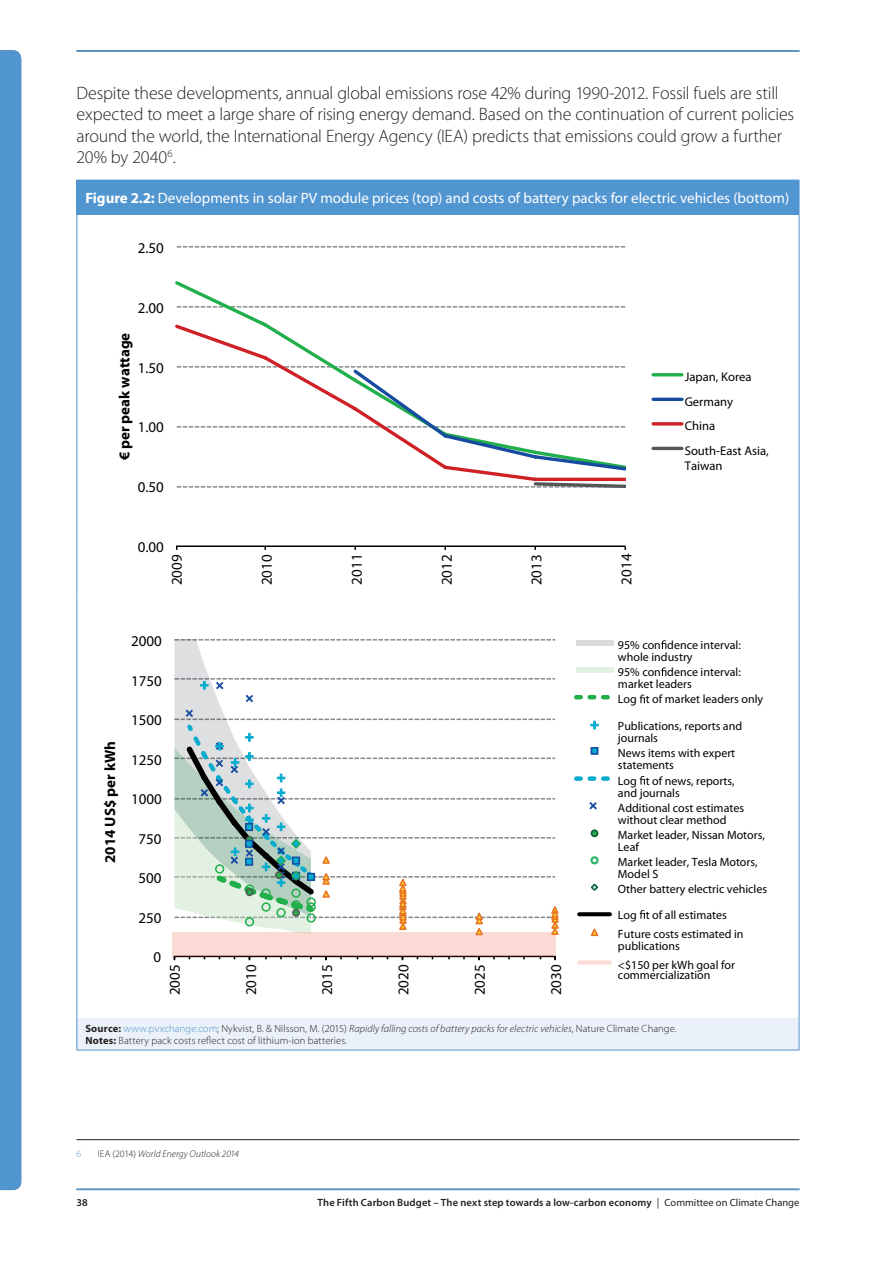
<style>
.page{position:relative;width:893px;height:1263px;background:#fff}
.page>*{position:absolute;margin:0;border:0;box-sizing:border-box;transform-origin:0 0}
._10_Main_body_text{font:300 18px/21.6px "Myriad Pro";letter-spacing:-.015em;color:#231f20}
.t1{font:15px "Myriad Pro";color:#000001}
.t2{font:15px "Myriad Pro";color:#fff}
.t3{font:700 15px "Myriad Pro";color:#000001}
.t4{font:12.6px/24.6px "Myriad Pro";color:#000001}
.t5{font:12px/12px "Myriad Pro";color:#000001}
.t6{font:300 10.5px/12px "Myriad Pro";letter-spacing:.01em;color:#231f20}
.t7{font:600 10.5px "Myriad Pro";letter-spacing:.015em;color:#231f20}
._50_Ch2_Footnote{font:italic 300 9.75px "Myriad Pro";letter-spacing:.01em;color:#231f20}
._50_Ch2_Footnote-2{font:300 9.75px "Myriad Pro";color:#5296d1}
.s1{font-weight:700}
.s2{color:#5296d1}
.s3{font-style:italic}
.s4{font-style:normal}
.s5{font-weight:400}
</style>
<div class="page">
<hr style="left:77px;top:1188px;width:722px;height:2px;background:#5296d1">
<hr style="left:77px;top:50px;width:722px;height:2px;background:#5296d1">
<div style="left:0;top:50px;width:21px;height:1140px;background:#5296d1"></div>
<div style="left:77px;top:180px;width:722px;height:34px;background:#5296d1"></div>
<div style="left:77px;top:1018px;width:722px;height:32px;background:#ebf1f9"></div>
<hr style="left:799px;top:180px;width:1px;height:34px;background:#5296d1">
<hr style="left:77px;top:214px;width:722px;height:1px;background:#5296d1">
<hr style="left:77px;top:1018px;width:1px;height:32px;background:#5296d1">
<hr style="left:799px;top:1018px;width:1px;height:32px;background:#5296d1">
<hr style="left:77px;top:1050px;width:722px;height:1px;background:#5296d1">
<hr style="left:77px;top:214px;width:1px;height:383px;background:#5296d1">
<hr style="left:799px;top:214px;width:1px;height:383px;background:#5296d1">
<hr style="left:77px;top:597px;width:1px;height:421px;background:#5296d1">
<hr style="left:799px;top:597px;width:1px;height:421px;background:#5296d1">
<svg style="left:177px;top:246px;width:448px;height:2px"></svg>
<hr style="left:176px;top:545px;width:449px;height:2px;background:#000001">
<svg style="left:176px;top:281px;width:450px;height:41px"></svg>
<svg style="left:176px;top:322px;width:450px;height:158px"></svg>
<svg style="left:177px;top:480px;width:449px;height:8px"></svg>
<hr style="left:653px;top:373px;width:29px;height:3px;background:#21af4b">
<hr style="left:653px;top:398px;width:29px;height:3px;background:#164ba0">
<svg style="left:653px;top:422px;width:29px;height:4px"></svg>
<hr style="left:653px;top:447px;width:29px;height:3px;background:#535758">
<div style="left:174px;top:932px;width:15px;height:25px;background:#fbd9d5"></div>
<div style="left:189px;top:932px;width:15px;height:25px;background:#fbd9d5"></div>
<div style="left:204px;top:932px;width:15px;height:25px;background:#fbd9d5"></div>
<div style="left:219px;top:932px;width:15px;height:25px;background:#fbd9d5"></div>
<div style="left:234px;top:932px;width:15px;height:25px;background:#fbd9d5"></div>
<div style="left:249px;top:932px;width:17px;height:25px;background:#fbd9d5"></div>
<div style="left:266px;top:932px;width:15px;height:25px;background:#fbd9d5"></div>
<div style="left:281px;top:932px;width:15px;height:25px;background:#fbd9d5"></div>
<div style="left:296px;top:932px;width:15px;height:25px;background:#fbd9d5"></div>
<div style="left:311px;top:932px;width:15px;height:25px;background:#fbd9d5"></div>
<div style="left:326px;top:932px;width:15px;height:25px;background:#fbd9d5"></div>
<div style="left:341px;top:932px;width:16px;height:25px;background:#fbd9d5"></div>
<div style="left:357px;top:932px;width:15px;height:25px;background:#fbd9d5"></div>
<div style="left:372px;top:932px;width:15px;height:25px;background:#fbd9d5"></div>
<div style="left:387px;top:932px;width:15px;height:25px;background:#fbd9d5"></div>
<div style="left:402px;top:932px;width:15px;height:25px;background:#fbd9d5"></div>
<div style="left:417px;top:932px;width:15px;height:25px;background:#fbd9d5"></div>
<div style="left:432px;top:932px;width:17px;height:25px;background:#fbd9d5"></div>
<div style="left:449px;top:932px;width:15px;height:25px;background:#fbd9d5"></div>
<div style="left:464px;top:932px;width:15px;height:25px;background:#fbd9d5"></div>
<div style="left:479px;top:932px;width:15px;height:25px;background:#fbd9d5"></div>
<div style="left:494px;top:932px;width:15px;height:25px;background:#fbd9d5"></div>
<div style="left:509px;top:932px;width:15px;height:25px;background:#fbd9d5"></div>
<div style="left:524px;top:932px;width:16px;height:25px;background:#fbd9d5"></div>
<div style="left:540px;top:932px;width:15px;height:25px;background:#fbd9d5"></div>
<div style="left:576px;top:640px;width:38px;height:6px;background:#dadada"></div>
<svg style="left:661px;top:640px;width:5px;height:9px"></svg>
<div style="left:576px;top:667px;width:38px;height:6px;background:#e3f1e3"></div>
<svg style="left:661px;top:667px;width:5px;height:9px"></svg>
<svg style="left:576px;top:695px;width:34px;height:4px"></svg>
<svg style="left:640px;top:694px;width:5px;height:9px"></svg>
<div style="left:591px;top:747px;width:7px;height:7px;border:2px solid #164ba0"></div>
<svg style="left:576px;top:776px;width:34px;height:5px"></svg>
<svg style="left:640px;top:776px;width:5px;height:9px"></svg>
<div style="left:591px;top:829px;width:7px;height:8px;border:2px solid #0a6534;border-radius:50%"></div>
<div style="left:590px;top:856px;width:9px;height:8px;border:2px solid #31b66f;border-radius:50%"></div>
<svg style="left:590px;top:883px;width:9px;height:8px"></svg>
<svg style="left:579px;top:912px;width:31px;height:4px"></svg>
<svg style="left:640px;top:910px;width:5px;height:9px"></svg>
<svg style="left:590px;top:928px;width:9px;height:9px"></svg>
<svg style="left:579px;top:960px;width:31px;height:4px"></svg>
<svg style="left:589px;top:802px;width:8px;height:7px"></svg>
<svg style="left:590px;top:720px;width:9px;height:10px"></svg>
<svg style="left:174px;top:639px;width:385px;height:297px"></svg>
<hr style="left:77px;top:1139px;width:722px;height:1px;background:#231f20">
<p class="_10_Main_body_text" style="left:77px;top:82px;width:719px">Despite these developments, annual global emissions rose 42% during 1990-2012. Fossil fuels are still expected to meet a large share of rising energy demand. Based on the continuation of current policies around the world, the International Energy Agency (IEA) predicts that emissions could grow a further 20% by 2040<sup>6</sup>.</p>
<p class="t2" style="left:85px;top:188px;width:705px"><span class="s1">Figure 2.2:</span> Developments in solar PV module prices (top) and costs of battery packs for electric vehicles (bottom)</p>
<p class="t1" style="left:138px;top:238px;width:28px">2.50</p>
<p class="t1" style="left:138px;top:298px;width:28px">2.00</p>
<p class="t3" style="left:115px;top:460px;width:129px;rotate:-90deg">€ per peak wattage</p>
<p class="t1" style="left:138px;top:358px;width:28px">1.50</p>
<p class="t1" style="left:138px;top:418px;width:28px">1.00</p>
<p class="t1" style="left:138px;top:478px;width:28px">0.50</p>
<p class="t1" style="left:138px;top:538px;width:28px">0.00</p>
<p class="t1" style="left:168px;top:585px;width:32px;rotate:-90deg">2009</p>
<p class="t1" style="left:258px;top:585px;width:32px;rotate:-90deg">2010</p>
<p class="t1" style="left:347px;top:584px;width:32px;rotate:-90deg">2011</p>
<p class="t1" style="left:437px;top:585px;width:32px;rotate:-90deg">2012</p>
<p class="t1" style="left:527px;top:585px;width:32px;rotate:-90deg">2013</p>
<p class="t1" style="left:617px;top:584px;width:32px;rotate:-90deg">2014</p>
<p class="t4" style="left:685px;top:364px;width:86px">Japan, Korea<br>Germany<br>China<br>South-East Asia,</p>
<p class="t4" style="left:685px;top:453px;width:39px">Taiwan</p>
<p class="t3" style="left:100px;top:863px;width:123px;rotate:-90deg">2014 US$ per kWh</p>
<p class="t1" style="left:131px;top:632px;width:32px">2000</p>
<p class="t1" style="left:131px;top:671px;width:32px">1750</p>
<p class="t1" style="left:131px;top:711px;width:32px">1500</p>
<p class="t1" style="left:131px;top:750px;width:32px">1250</p>
<p class="t1" style="left:131px;top:790px;width:32px">1000</p>
<p class="t1" style="left:139px;top:829px;width:25px">750</p>
<p class="t1" style="left:139px;top:869px;width:25px">500</p>
<p class="t1" style="left:139px;top:908px;width:25px">250</p>
<p class="t1" style="left:154px;top:948px;width:9px">0</p>
<p class="t1" style="left:165px;top:995px;width:32px;rotate:-90deg">2005</p>
<p class="t1" style="left:242px;top:995px;width:32px;rotate:-90deg">2010</p>
<p class="t1" style="left:318px;top:995px;width:32px;rotate:-90deg">2015</p>
<p class="t1" style="left:394px;top:995px;width:32px;rotate:-90deg">2020</p>
<p class="t1" style="left:471px;top:995px;width:32px;rotate:-90deg">2025</p>
<p class="t1" style="left:547px;top:995px;width:32px;rotate:-90deg">2030</p>
<p class="t5" style="left:618px;top:639px;width:124px">95% con dence interval: whole industry</p>
<p class="t5" style="left:618px;top:666px;width:124px">95% con dence interval: market leaders</p>
<p class="t5" style="left:618px;top:693px;width:147px">Log t of market leaders only</p>
<p class="t5" style="left:618px;top:720px;width:126px">Publications, reports and journals</p>
<p class="t5" style="left:618px;top:747px;width:119px">News items with expert statements</p>
<p class="t5" style="left:618px;top:774px;width:118px">Log t of news, reports, and journals</p>
<p class="t5" style="left:618px;top:801px;width:128px">Additional cost estimates without clear method</p>
<p class="t5" style="left:618px;top:829px;width:149px">Market leader, Nissan Motors,<br>Leaf</p>
<p class="t5" style="left:618px;top:856px;width:141px">Market leader, Tesla Motors,<br>Model S</p>
<p class="t5" style="left:618px;top:876px;width:151px;line-height:25.7px">Other battery electric vehicles<br>Log t of all estimates</p>
<p class="t5" style="left:618px;top:928px;width:127px">Future costs estimated in publications</p>
<p class="t5" style="left:618px;top:959px;width:119px;line-height:10.5px">&lt;$150 per kWh goal for commercialization</p>
<p class="t6" style="left:85px;top:1022px;width:593px"><span class="s1">Source:</span> <span class="s2">www.pvxchange.com</span>; Nykvist, B. &amp; Nilsson, M. (2015) <span class="s3">Rapidly falling costs of battery packs for electric vehicles</span>, Nature Climate Change.<br><span class="s1">Notes:</span> Battery pack costs reflect cost of lithium-ion batteries.</p>
<p class="_50_Ch2_Footnote-2" style="left:77px;top:1147px;width:6px">6</p>
<p class="_50_Ch2_Footnote" style="left:98px;top:1147px;width:143px"><span class="s4">IEA (2014)</span> World Energy Outlook 2014</p>
<p class="t7" style="left:77px;top:1195px;width:13px">38</p>
<p class="t7" style="left:317px;top:1195px;width:483px">The Fifth Carbon Budget – The next step towards a low-carbon economy <span class="s5">| Committee on Climate Change</span></p>
</div>
